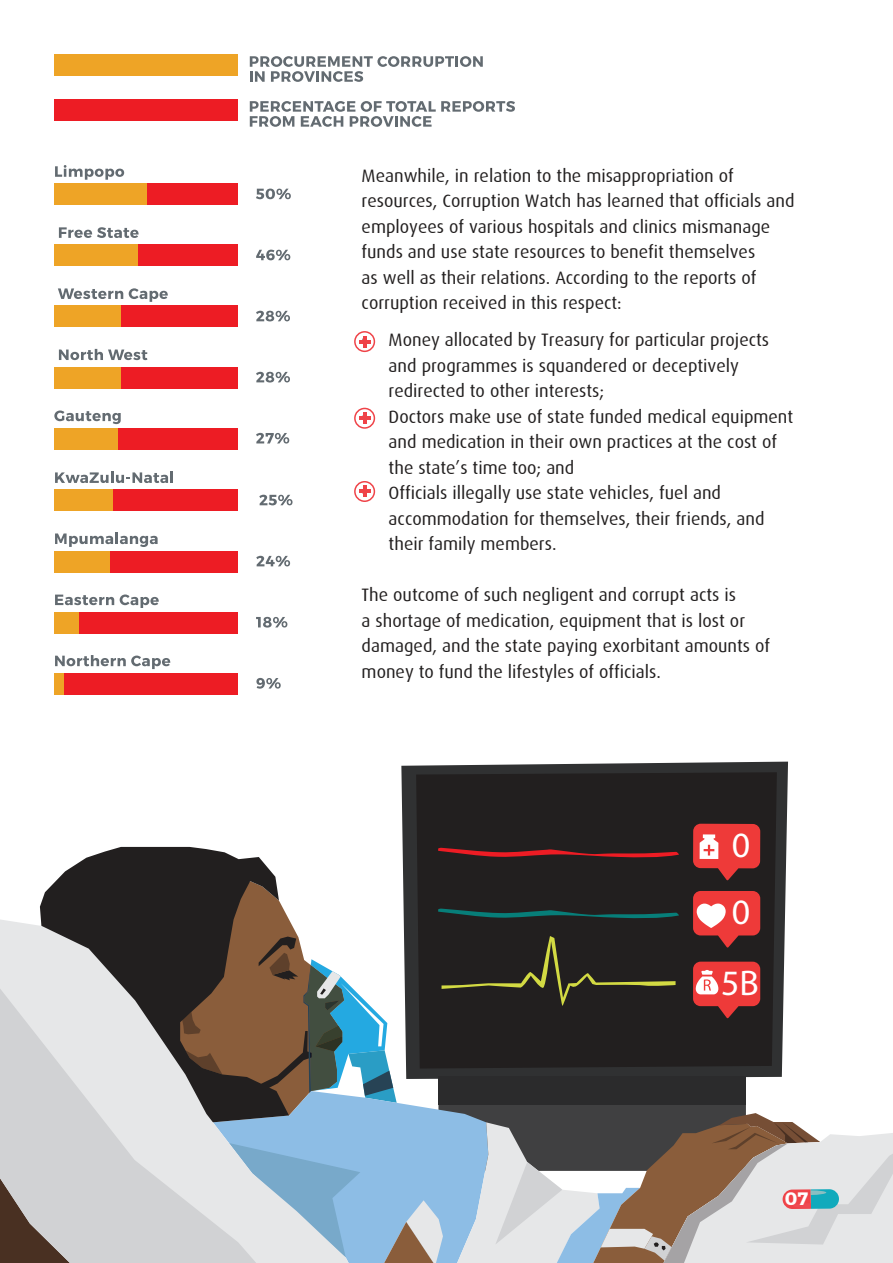
<style>
.page{position:relative;width:893px;height:1263px;background:#fff}
.page>*{position:absolute;margin:0;border:0;box-sizing:border-box;transform-origin:0 0}
.t1{font:35.7px/67.2px "Myriad Pro";color:#fff}
.t2{font:18px/25.5px "Dax";color:#221f1f}
.t3{font:700 18px "Montserrat";color:#fff}
</style>
<div class="page">
<svg style="left:401px;top:762px;width:387px;height:62px;background:#4d4e4f"></svg>
<div style="left:416px;top:772px;width:361px;height:52px;background:#221f1f"></div>
<svg style="left:40px;top:847px;width:133px;height:72px;fill:#221f1f"></svg>
<svg style="left:0;top:919px;width:173px;height:69px;background:#848283"></svg>
<svg style="left:0;top:988px;width:173px;height:275px;background:#cbcacb"></svg>
<div style="left:354px;top:331px;width:21px;height:21px;border:2px solid #ef4348;border-radius:50%"></div>
<svg style="left:359px;top:336px;width:11px;height:11px"></svg>
<div style="left:354px;top:408px;width:21px;height:21px;border:2px solid #ef4348;border-radius:50%"></div>
<svg style="left:363px;top:412px;width:3px;height:12px"></svg>
<hr style="left:359px;top:416px;width:11px;height:4px;background:#ef4348">
<div style="left:354px;top:481px;width:21px;height:21px;border:2px solid #ef4348;border-radius:50%"></div>
<svg style="left:359px;top:486px;width:11px;height:11px"></svg>
<svg style="left:173px;top:824px;width:720px;height:439px"></svg>
<div style="left:54px;top:54px;width:184px;height:22px;background:#eea426"></div>
<div style="left:54px;top:99px;width:184px;height:22px;background:#ed1c24"></div>
<svg style="left:250px;top:56px;width:233px;height:26px"></svg>
<svg style="left:250px;top:101px;width:265px;height:26px"></svg>
<svg style="left:54px;top:410px;width:67px;height:14px"></svg>
<div style="left:54px;top:428px;width:184px;height:21px;background:#ed1c24"></div>
<div style="left:54px;top:428px;width:64px;height:21px;background:#eea426"></div>
<svg style="left:59px;top:349px;width:88px;height:11px"></svg>
<div style="left:54px;top:367px;width:184px;height:21px;background:#ed1c24"></div>
<div style="left:54px;top:367px;width:66px;height:21px;background:#eea426"></div>
<svg style="left:58px;top:288px;width:65px;height:11px"></svg>
<svg style="left:129px;top:288px;width:39px;height:14px"></svg>
<div style="left:54px;top:306px;width:184px;height:21px;background:#ed1c24"></div>
<div style="left:54px;top:306px;width:66px;height:21px;background:#eea426"></div>
<svg style="left:59px;top:227px;width:80px;height:11px"></svg>
<div style="left:54px;top:245px;width:184px;height:21px;background:#ed1c24"></div>
<div style="left:54px;top:244px;width:84px;height:22px;background:#eea426"></div>
<svg style="left:55px;top:165px;width:69px;height:15px"></svg>
<div style="left:54px;top:183px;width:184px;height:22px;background:#ed1c24"></div>
<div style="left:54px;top:183px;width:92px;height:22px;background:#eea426"></div>
<svg style="left:55px;top:655px;width:115px;height:14px"></svg>
<div style="left:54px;top:673px;width:184px;height:21px;background:#ed1c24"></div>
<div style="left:54px;top:673px;width:9px;height:21px;background:#eea426"></div>
<svg style="left:55px;top:595px;width:59px;height:10px"></svg>
<svg style="left:120px;top:594px;width:39px;height:14px"></svg>
<div style="left:54px;top:612px;width:184px;height:21px;background:#ed1c24"></div>
<div style="left:54px;top:612px;width:24px;height:21px;background:#eea426"></div>
<svg style="left:55px;top:533px;width:103px;height:14px"></svg>
<div style="left:54px;top:551px;width:184px;height:21px;background:#ed1c24"></div>
<div style="left:54px;top:551px;width:56px;height:21px;background:#eea426"></div>
<svg style="left:55px;top:472px;width:118px;height:11px"></svg>
<div style="left:54px;top:490px;width:184px;height:21px;background:#ed1c24"></div>
<div style="left:54px;top:490px;width:58px;height:21px;background:#eea426"></div>
<svg style="left:256px;top:433px;width:33px;height:10px"></svg>
<svg style="left:256px;top:372px;width:34px;height:10px"></svg>
<svg style="left:256px;top:311px;width:34px;height:10px"></svg>
<svg style="left:256px;top:250px;width:34px;height:10px"></svg>
<svg style="left:256px;top:189px;width:35px;height:10px"></svg>
<svg style="left:256px;top:678px;width:25px;height:11px"></svg>
<svg style="left:256px;top:617px;width:31px;height:11px"></svg>
<svg style="left:256px;top:556px;width:34px;height:10px"></svg>
<svg style="left:259px;top:495px;width:34px;height:10px"></svg>
<p class="t2" style="left:362px;top:164px;width:434px">Meanwhile, in relation to the misappropriation of resources, Corruption Watch has learned that officials and employees of various hospitals and clinics mismanage funds and use state resources to benefit themselves<br>as well as their relations. According to the reports of corruption received in this respect:</p>
<p class="t2" style="left:389px;top:328px;width:382px;text-indent:-27px">• Money allocated by Treasury for particular projects and programmes is squandered or deceptively redirected to other interests;</p>
<p class="t2" style="left:389px;top:405px;width:406px;text-indent:-27px">• Doctors make use of state funded medical equipment and medication in their own practices at the cost of the state’s time too; and</p>
<p class="t2" style="left:389px;top:481px;width:377px;text-indent:-27px">• Officials illegally use state vehicles, fuel and accommodation for themselves, their friends, and their family members.</p>
<p class="t2" style="left:362px;top:583px;width:410px">The outcome of such negligent and corrupt acts is<br>a shortage of medication, equipment that is lost or damaged, and the state paying exorbitant amounts of money to fund the lifestyles of officials.</p>
<h1 class="t1" style="left:732px;top:811px;width:20px">0<br>0</h1>
<h1 class="t1" style="left:721px;top:949px;width:39px">5B</h1>
<p class="t3" style="left:785px;top:1188px;width:25px">07</p>
</div>
